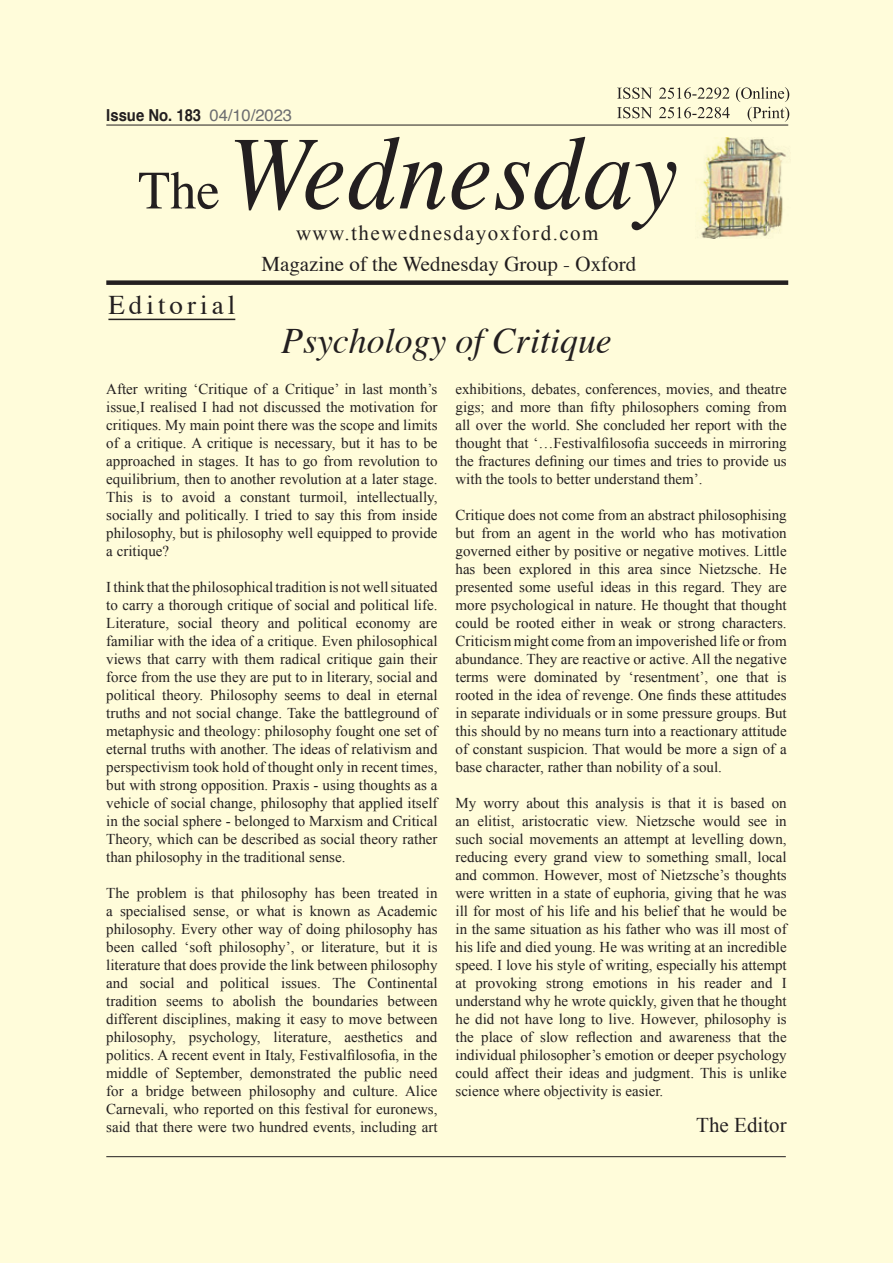
<style>
.page{position:relative;width:893px;height:1263px;background:#fffcda}
.page>*{position:absolute;margin:0;border:0;box-sizing:border-box;transform-origin:0 0}
.t1{font:italic 105px "Times";letter-spacing:.01em;color:#231f20;scale:.94 1}
.t2{font:italic 35.85px "Times";color:#231f20}
.t3{font:27px "Times";letter-spacing:.15em;color:#231f20}
.t4{font:21px "Times";color:#231f20}
.t5{font:21px "Times New Roman";letter-spacing:.07em;color:#231f20}
.t6{font:21px "Times New Roman";color:#231f20}
.t7{font:700 16.5px "Helvetica";color:#231f20;scale:.9 1}
.t8{font:15px/18px "Times New Roman";color:#231f20;text-align:justify}
.s1{font-weight:400;color:#6c6d70}
.s2{font-style:normal;font-size:54px}
</style>
<div class="page">
<div style="left:106px;top:280px;width:682px;height:5px;background:#231f20"></div>
<hr style="left:106px;top:125px;width:682px;height:1px;background:#231f20">
<hr style="left:108px;top:319px;width:127px;height:1px;background:#231f20">
<img style="left:701px;top:137px;width:86px;height:101px">
<svg style="left:617px;top:87px;width:172px;height:35px"></svg>
<hr style="left:106px;top:1156px;width:680px;height:1px;background:#231f20">
<p class="t7" style="left:106px;top:102px;width:208px">Issue No. 183 <span class="s1">04/10/2023</span></p>
<p class="t1" style="left:138px;top:82px;width:576px"><span class="s2">The</span>Wednesday</p>
<p class="t5" style="left:296px;top:219px;width:304px">www.thewednesdayoxford.com</p>
<p class="t3" style="left:108px;top:280px;width:128px">Editorial</p>
<p class="t4" style="left:261px;top:244px;width:376px">Magazine of the Wednesday Group - Oxford</p>
<p class="t2" style="left:281px;top:310px;width:332px">Psychology of Critique</p>
<p class="t8" style="left:106px;top:380px;width:333px">After writing ‘Critique of a Critique’ in last month’s issue,I realised I had not discussed the motivation for critiques. My main point there was the scope and limits of a critique. A critique is necessary, but it has to be approached in stages. It has to go from revolution to equilibrium, then to another revolution at a later stage.<br>This is to avoid a constant turmoil, intellectually, socially and politically. I tried to say this from inside philosophy, but is philosophy well equipped to provide a critique?</p>
<p class="t8" style="left:106px;top:578px;width:333px">I think that the philosophical tradition is not well situated to carry a thorough critique of social and political life.<br>Literature, social theory and political economy are familiar with the idea of a critique. Even philosophical views that carry with them radical critique gain their force from the use they are put to in literary, social and political theory. Philosophy seems to deal in eternal truths and not social change. Take the battleground of metaphysic and theology: philosophy fought one set of eternal truths with another. The ideas of relativism and perspectivism took hold of thought only in recent times, but with strong opposition. Praxis - using thoughts as a vehicle of social change, philosophy that applied itself in the social sphere - belonged to Marxism and Critical Theory, which can be described as social theory rather than philosophy in the traditional sense.</p>
<p class="t8" style="left:106px;top:884px;width:333px">The problem is that philosophy has been treated in a specialised sense, or what is known as Academic philosophy. Every other way of doing philosophy has been called ‘soft philosophy’, or literature, but it is literature that does provide the link between philosophy and social and political issues. The Continental tradition seems to abolish the boundaries between different disciplines, making it easy to move between philosophy, psychology, literature, aesthetics and politics. A recent event in Italy, Festivalfilosofia, in the middle of September, demonstrated the public need for a bridge between philosophy and culture. Alice Carnevali, who reported on this festival for euronews, said that there were two hundred events, including art</p>
<p class="t8" style="left:455px;top:380px;width:333px">exhibitions, debates, conferences, movies, and theatre gigs; and more than fifty philosophers coming from all over the world. She concluded her report with the thought that ‘…Festivalfilosofia succeeds in mirroring the fractures defining our times and tries to provide us with the tools to better understand them’.</p>
<p class="t8" style="left:455px;top:506px;width:333px">Critique does not come from an abstract philosophising but from an agent in the world who has motivation governed either by positive or negative motives. Little has been explored in this area since Nietzsche. He presented some useful ideas in this regard. They are more psychological in nature. He thought that thought could be rooted either in weak or strong characters.<br>Criticism might come from an impoverished life or from abundance. They are reactive or active. All the negative terms were dominated by ‘resentment’, one that is rooted in the idea of revenge. One finds these attitudes in separate individuals or in some pressure groups. But this should by no means turn into a reactionary attitude of constant suspicion. That would be more a sign of a base character, rather than nobility of a soul.</p>
<p class="t8" style="left:455px;top:794px;width:333px">My worry about this analysis is that it is based on an elitist, aristocratic view. Nietzsche would see in such social movements an attempt at levelling down, reducing every grand view to something small, local and common. However, most of Nietzsche’s thoughts were written in a state of euphoria, giving that he was ill for most of his life and his belief that he would be in the same situation as his father who was ill most of his life and died young. He was writing at an incredible speed. I love his style of writing, especially his attempt at provoking strong emotions in his reader and I understand why he wrote quickly, given that he thought he did not have long to live. However, philosophy is the place of slow reflection and awareness that the individual philosopher’s emotion or deeper psychology could affect their ideas and judgment. This is unlike science where objectivity is easier.</p>
<p class="t6" style="left:696px;top:1111px;width:92px">The Editor</p>
</div>
